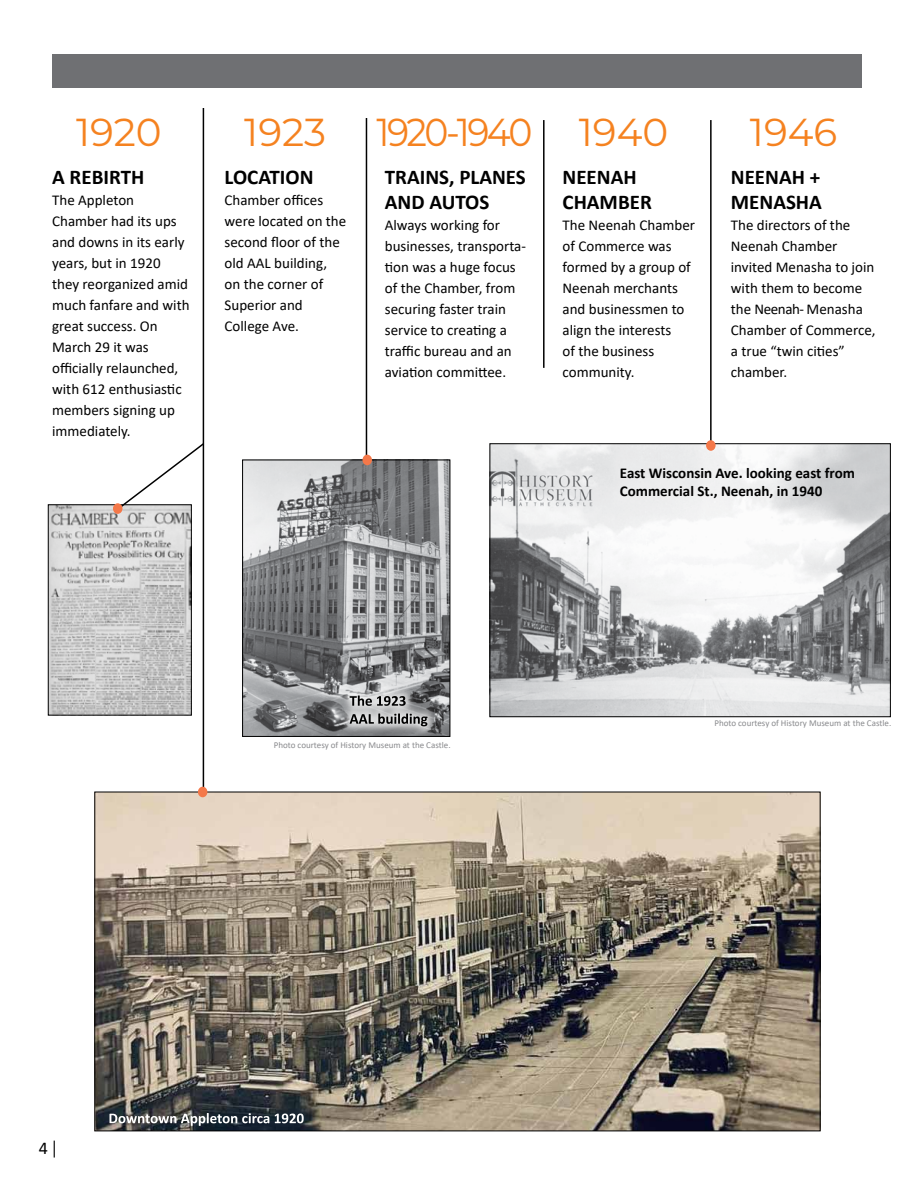
<style>
.page{position:relative;width:918px;height:1188px;background:#fff}
.page>*{position:absolute;margin:0;border:0;box-sizing:border-box;transform-origin:0 0}
.t1{font:39px "Montserrat";letter-spacing:-.07em;color:#f58220;scale:.93 1}
.t2{font:39px "Montserrat";color:#f58220}
.t3{font:700 21px/25.2px "Calibri";color:#000}
.t4{font:18px "Calibri";color:#000}
.t5{font:15px/21px "Calibri";color:#000}
.t6{font:700 15px/18px "Calibri";color:#000}
.t7{font:9px "Calibri";color:#898a8d}
.s1{font-family:"Montserrat"}
</style>
<div class="page">
<img style="left:96px;top:794px;width:723px;height:335px">
<hr style="left:203px;top:108px;width:1px;height:684px;background:#000">
<img style="left:492px;top:445px;width:397px;height:270px">
<div style="left:490px;top:443px;width:401px;height:274px;border:1px solid #000"></div>
<hr style="left:366px;top:118px;width:1px;height:342px;background:#000">
<hr style="left:543px;top:120px;width:2px;height:248px;background:#000">
<hr style="left:710px;top:120px;width:2px;height:324px;background:#000">
<div style="left:52px;top:54px;width:810px;height:33px;background:#6f7073"></div>
<img style="left:244px;top:462px;width:204px;height:273px">
<div style="left:242px;top:460px;width:208px;height:277px;border:1px solid #000"></div>
<img style="left:50px;top:506px;width:140px;height:208px">
<div style="left:48px;top:504px;width:144px;height:212px;border:1px solid #000"></div>
<svg style="left:119px;top:442px;width:86px;height:69px"></svg>
<div style="left:113px;top:503px;width:9px;height:11px;background:#f47849;border-radius:50%"></div>
<div style="left:362px;top:455px;width:10px;height:10px;background:#f47849;border-radius:50%"></div>
<div style="left:706px;top:440px;width:10px;height:11px;background:#f47849;border-radius:50%"></div>
<div style="left:198px;top:787px;width:9px;height:10px;background:#f47849;border-radius:50%"></div>
<svg style="left:110px;top:1113px;width:194px;height:13px"></svg>
<div style="left:340px;top:686px;width:97px;height:50px;background:#fff;opacity:.75"></div>
<svg style="left:350px;top:713px;width:77px;height:13px"></svg>
<svg style="left:350px;top:695px;width:56px;height:11px"></svg>
<h1 class="t2" style="left:76px;top:105px;width:87px">1920</h1>
<h1 class="t2" style="left:244px;top:105px;width:83px">1923</h1>
<h1 class="t1" style="left:376px;top:105px;width:315px">1920-1940 1940</h1>
<h1 class="t2" style="left:750px;top:105px;width:89px">1946</h1>
<h2 class="t3" style="left:52px;top:164px;width:94px">A REBIRTH</h2>
<p class="t5" style="left:52px;top:189px;width:139px">The Appleton<br>Chamber had its ups and downs in its early years, but in 1920 they reorganized amid much fanfare and with great success. On<br>March 29 it was officially relaunched, with 612 enthusiastic members signing up immediately.</p>
<h2 class="t3" style="left:225px;top:164px;width:90px">LOCATION</h2>
<p class="t5" style="left:225px;top:189px;width:123px">Chamber offices were located on the second floor of the old AAL building, on the corner of<br>Superior and<br>College Ave.</p>
<h2 class="t3" style="left:385px;top:164px;width:143px">TRAINS, PLANES<br>AND AUTOS</h2>
<p class="t5" style="left:385px;top:215px;width:143px">Always working for businesses, transporta&shy;tion was a huge focus of the Chamber, from securing faster train service to creating a traffic bureau and an aviation committee.</p>
<h2 class="t3" style="left:563px;top:164px;width:91px">NEENAH<br>CHAMBER</h2>
<p class="t5" style="left:563px;top:215px;width:134px">The Neenah Chamber of Commerce was formed by a group of<br>Neenah merchants and businessmen to align the interests<br>of the business community.</p>
<h2 class="t3" style="left:731px;top:164px;width:93px">NEENAH +<br>MENASHA</h2>
<p class="t5" style="left:731px;top:215px;width:146px">The directors of the<br>Neenah Chamber invited Menasha to join with them to become the Neenah- Menasha<br>Chamber of Commerce, a true “twin cities” chamber.</p>
<p class="t6" style="left:620px;top:464px;width:237px">East Wisconsin Ave. looking east from<br>Commercial St., Neenah, in 1940</p>
<p class="t7" style="left:274px;top:738px;width:178px">Photo courtesy of History Museum at the Castle.</p>
<p class="t7" style="left:714px;top:717px;width:178px">Photo courtesy of History Museum at the Castle.</p>
<p class="t4" style="left:39px;top:1135px;width:20px">4 <span class="s1">|</span></p>
</div>
